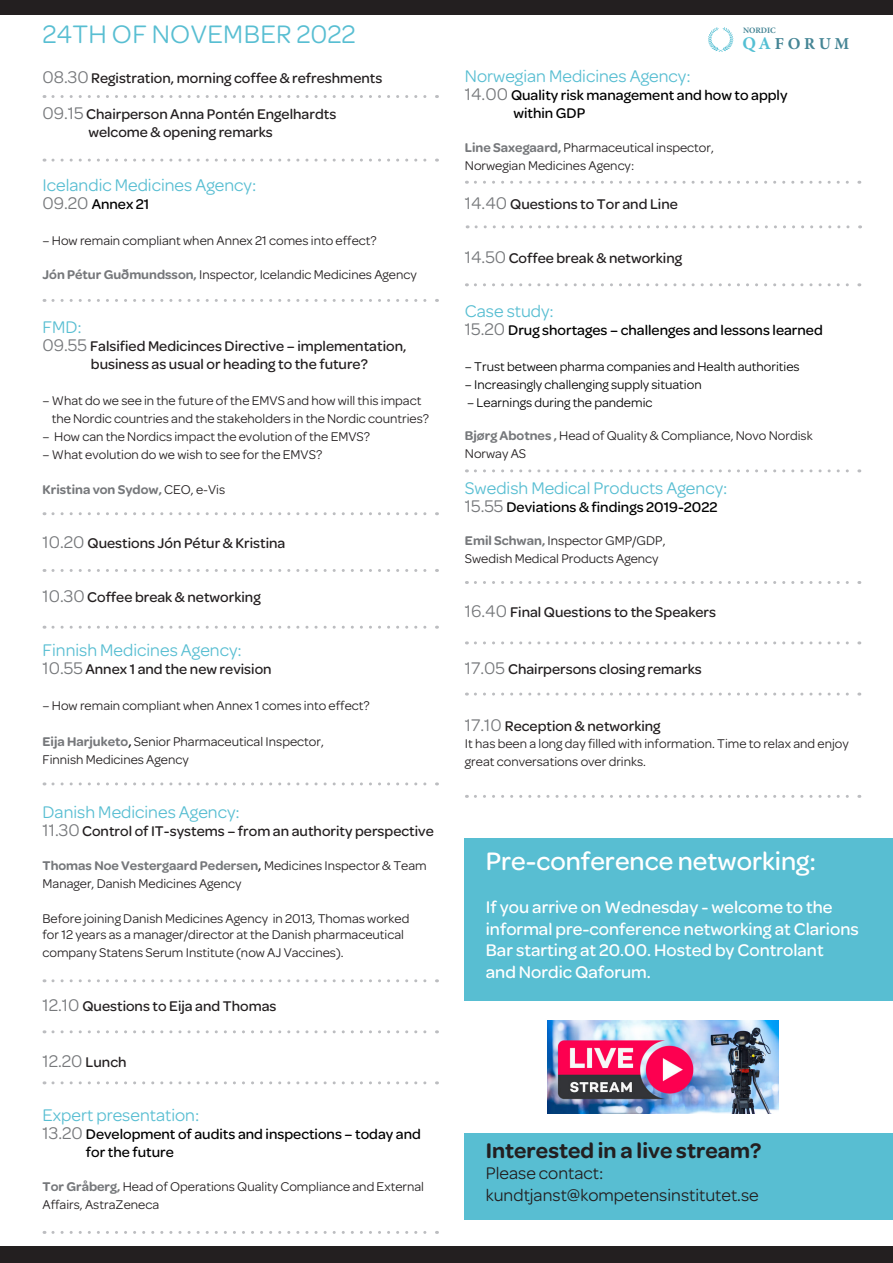
<style>
.page{position:relative;width:893px;height:1263px;background:#fff}
.page>*{position:absolute;margin:0;border:0;box-sizing:border-box;transform-origin:0 0}
.t1{font:500 27px "Omnes";color:#fff}
.leipis{font:27px "Omnes";letter-spacing:.015em;color:#58bed2}
.t2{font:600 22.5px "Omnes";color:#231f20}
.t3{font:500 18px "Omnes";color:#fff}
.otsikko_1{font:18px "Omnes";color:#58bed2}
.otsikko_2{font:18px "Omnes";color:#58bed2}
.t4{font:18px "Omnes";color:#231f20}
.leipis-2{font:18px "Omnes";color:#58bed2}
.otsikko_2-2{font:18px "Omnes";color:#76787b}
.t5{font:700 16.65px "Minion Pro";color:#458595}
.otsikko_2-3{font:500 15px "Omnes";color:#231f20}
.t6{font:500 15px "Omnes";color:#000}
.otsikko_2-4{font:13.5px/18px "Omnes";color:#231f20}
.t7{font:13.5px "Omnes";color:#000}
.otsikko_2-5{font:600 13.5px "Omnes";color:#76787b}
.t8{font:700 8.25px "Minion Pro";letter-spacing:-.01em;color:#458595}
.s1{font-size:17.85px;color:#53bfd3}
.s2{font-weight:400;font-size:18px;color:#76787b}
.s3{font-weight:600;color:#76787b}
.s4{font-weight:400;color:#231f20}
.s5{font-weight:500;font-size:15px}
.s6{font-weight:500;font-size:15px;color:#231f20}
</style>
<div class="page">
<div style="left:0;top:0;width:893px;height:15px;background:#231f20"></div>
<div style="left:0;top:1246px;width:893px;height:17px;background:#231f20"></div>
<div style="left:465px;top:839px;width:428px;height:162px;background:#58bed2"></div>
<svg style="left:53px;top:95px;width:384px;height:3px"></svg>
<svg style="left:53px;top:159px;width:384px;height:3px"></svg>
<svg style="left:708px;top:27px;width:25px;height:25px"></svg>
<svg style="left:53px;top:1081px;width:384px;height:3px"></svg>
<svg style="left:53px;top:299px;width:384px;height:3px"></svg>
<svg style="left:53px;top:979px;width:384px;height:3px"></svg>
<svg style="left:475px;top:181px;width:385px;height:3px"></svg>
<svg style="left:53px;top:626px;width:384px;height:3px"></svg>
<svg style="left:53px;top:782px;width:384px;height:3px"></svg>
<div style="left:465px;top:1133px;width:428px;height:86px;background:#58bed2"></div>
<svg style="left:475px;top:283px;width:385px;height:3px"></svg>
<svg style="left:53px;top:569px;width:384px;height:3px"></svg>
<svg style="left:475px;top:469px;width:385px;height:3px"></svg>
<svg style="left:53px;top:512px;width:384px;height:3px"></svg>
<svg style="left:476px;top:225px;width:385px;height:3px"></svg>
<svg style="left:475px;top:641px;width:385px;height:3px"></svg>
<svg style="left:475px;top:795px;width:385px;height:3px"></svg>
<svg style="left:53px;top:1030px;width:384px;height:3px"></svg>
<svg style="left:53px;top:1231px;width:384px;height:3px"></svg>
<svg style="left:475px;top:581px;width:385px;height:3px"></svg>
<svg style="left:475px;top:692px;width:385px;height:3px"></svg>
<img style="left:547px;top:1020px;width:231px;height:93px">
<p class="leipis" style="left:43px;top:19px;width:314px">24TH OF NOVEMBER 2022</p>
<p class="t8" style="left:743px;top:24px;width:34px">NORDIC</p>
<p class="t5" style="left:742px;top:32px;width:108px"><span class="s1">QA</span>F O R U M</p>
<p class="otsikko_2-3" style="left:43px;top:69px;width:341px"><span class="s2">08.30</span> Registration, morning coffee &amp; refreshments</p>
<p class="otsikko_2-3" style="left:43px;top:105px;width:295px"><span class="s2">09.15</span> Chairperson Anna Pontén Engelhardts</p>
<p class="otsikko_2-3" style="left:88px;top:123px;width:186px">welcome &amp; opening remarks</p>
<p class="leipis-2" style="left:43px;top:175px;width:215px">Icelandic Medicines Agency:</p>
<p class="t6" style="left:43px;top:195px;width:108px"><span class="s2">09.20</span> Annex 21</p>
<p class="otsikko_2-4" style="left:43px;top:231px;width:336px">– How remain compliant when Annex 21 comes into effect?</p>
<p class="otsikko_2-4" style="left:43px;top:266px;width:376px"><span class="s3">Jón Pétur Guðmundsson,</span> Inspector, Icelandic Medicines Agency</p>
<p class="otsikko_1" style="left:43px;top:317px;width:41px">FMD:</p>
<p class="otsikko_2-3" style="left:43px;top:338px;width:365px"><span class="s2">09.55</span> Falsified Medicinces Directive – implementation,</p>
<p class="otsikko_2-3" style="left:91px;top:356px;width:278px">business as usual or heading to the future?</p>
<p class="otsikko_2-4" style="left:43px;top:392px;width:380px">– What do we see in the future of the EMVS and how will this impact</p>
<p class="otsikko_2-4" style="left:52px;top:410px;width:379px">the Nordic countries and the stakeholders in the Nordic countries?</p>
<p class="otsikko_2-4" style="left:43px;top:428px;width:329px">– How can the Nordics impact the evolution of the EMVS?</p>
<p class="otsikko_2-4" style="left:43px;top:446px;width:281px">– What evolution do we wish to see for the EMVS?</p>
<p class="otsikko_2-5" style="left:43px;top:482px;width:184px">Kristina von Sydow, <span class="s4">CEO, e-Vis</span></p>
<p class="otsikko_2-3" style="left:43px;top:534px;width:244px"><span class="s2">10.20</span> Questions Jón Pétur &amp; Kristina</p>
<p class="otsikko_2-3" style="left:43px;top:588px;width:220px"><span class="s2">10.30</span> Coffee break &amp; networking</p>
<p class="otsikko_1" style="left:43px;top:640px;width:201px">Finnish Medicines Agency:</p>
<p class="otsikko_2-3" style="left:43px;top:660px;width:231px"><span class="s2">10.55</span> Annex 1 and the new revision</p>
<p class="otsikko_2-4" style="left:43px;top:696px;width:329px">– How remain compliant when Annex 1 comes into effect?</p>
<p class="otsikko_2-4" style="left:43px;top:732px;width:283px"><span class="s3">Eija Harjuketo</span><span class="s5">,</span> Senior Pharmaceutical Inspector,<br>Finnish Medicines Agency</p>
<p class="otsikko_1" style="left:43px;top:802px;width:199px">Danish Medicines Agency:</p>
<p class="otsikko_2-3" style="left:43px;top:822px;width:393px"><span class="s2">11.30</span> Control of IT-systems – from an authority perspective</p>
<p class="otsikko_2-4" style="left:43px;top:857px;width:386px"><span class="s3">Thomas Noe Vestergaard Pedersen</span><span class="s5">,</span> Medicines Inspector &amp; Team<br>Manager, Danish Medicines Agency</p>
<p class="otsikko_2-4" style="left:43px;top:910px;width:368px;line-height:16.5px">Before joining Danish Medicines Agency in 2013, Thomas worked for 12 years as a manager/director at the Danish pharmaceutical</p>
<p class="otsikko_2-4" style="left:43px;top:944px;width:303px">company Statens Serum Institute (now AJ Vaccines).</p>
<p class="otsikko_2-3" style="left:43px;top:998px;width:236px"><span class="s2">12.10</span> Questions to Eija and Thomas</p>
<p class="otsikko_2-2" style="left:43px;top:1051px;width:86px">12.20 <span class="s6">Lunch</span></p>
<p class="otsikko_1" style="left:43px;top:1105px;width:158px">Expert presentation:</p>
<p class="t6" style="left:43px;top:1125px;width:380px"><span class="s2">13.20</span> Development of audits and inspections – today and</p>
<p class="t6" style="left:86px;top:1143px;width:89px">for the future</p>
<p class="otsikko_2-4" style="left:43px;top:1178px;width:383px"><span class="s3">Tor Gråberg,</span> Head of Operations Quality Compliance and External<br>Affairs, AstraZeneca</p>
<p class="otsikko_2" style="left:465px;top:66px;width:227px">Norwegian Medicines Agency:</p>
<p class="t6" style="left:465px;top:86px;width:324px"><span class="s2">14.00</span> Quality risk management and how to apply</p>
<p class="t6" style="left:513px;top:104px;width:73px">within GDP</p>
<p class="otsikko_2-4" style="left:465px;top:139px;width:251px"><span class="s3">Line Saxegaard,</span> Pharmaceutical inspector,</p>
<p class="otsikko_2-4" style="left:465px;top:157px;width:171px">Norwegian Medicines Agency:</p>
<p class="otsikko_2-3" style="left:465px;top:196px;width:215px"><span class="s2">14.40</span> Questions to Tor and Line</p>
<p class="otsikko_2-3" style="left:465px;top:250px;width:219px"><span class="s2">14.50</span> Coffee break &amp; networking</p>
<p class="otsikko_2" style="left:465px;top:301px;width:91px">Case study:</p>
<p class="t6" style="left:465px;top:322px;width:359px"><span class="s2">15.20</span> Drug shortages – challenges and lessons learned</p>
<p class="t7" style="left:465px;top:359px;width:336px">– Trust between pharma companies and Health authorities</p>
<p class="t7" style="left:465px;top:377px;width:238px">– Increasingly challenging supply situation</p>
<p class="t7" style="left:467px;top:395px;width:187px">– Learnings during the pandemic</p>
<p class="otsikko_2-4" style="left:465px;top:427px;width:349px"><span class="s3">Bjørg Abotnes ,</span> Head of Quality &amp; Compliance, Novo Nordisk<br>Norway AS</p>
<p class="otsikko_2" style="left:465px;top:478px;width:264px">Swedish Medical Products Agency:</p>
<p class="t6" style="left:465px;top:499px;width:254px"><span class="s2">15.55</span> Deviations &amp; findings 2019-2022</p>
<p class="otsikko_2-4" style="left:465px;top:532px;width:202px"><span class="s3">Emil Schwan,</span> Inspector GMP/GDP,<br>Swedish Medical Products Agency</p>
<p class="otsikko_2-3" style="left:465px;top:604px;width:253px"><span class="s2">16.40</span> Final Questions to the Speakers</p>
<p class="otsikko_2-3" style="left:465px;top:661px;width:238px"><span class="s2">17.05</span> Chairpersons closing remarks</p>
<p class="otsikko_2-3" style="left:465px;top:718px;width:197px"><span class="s2">17.10</span> Reception &amp; networking</p>
<p class="otsikko_2-4" style="left:465px;top:734px;width:385px">It has been a long day filled with information. Time to relax and enjoy great conversations over drinks.</p>
<p class="t1" style="left:486px;top:845px;width:332px">Pre-conference networking:</p>
<p class="t3" style="left:486px;top:897px;width:348px">If you arrive on Wednesday - welcome to the</p>
<p class="t3" style="left:486px;top:918px;width:374px">informal pre-conference networking at Clarions</p>
<p class="t3" style="left:486px;top:940px;width:339px">Bar starting at 20.00. Hosted by Controlant</p>
<p class="t3" style="left:486px;top:962px;width:167px">and Nordic Qaforum.</p>
<p class="t2" style="left:486px;top:1137px;width:277px">Interested in a live stream?</p>
<p class="t4" style="left:486px;top:1163px;width:119px">Please contact:</p>
<p class="t4" style="left:486px;top:1185px;width:274px">kundtjanst@kompetensinstitutet.se</p>
</div>
